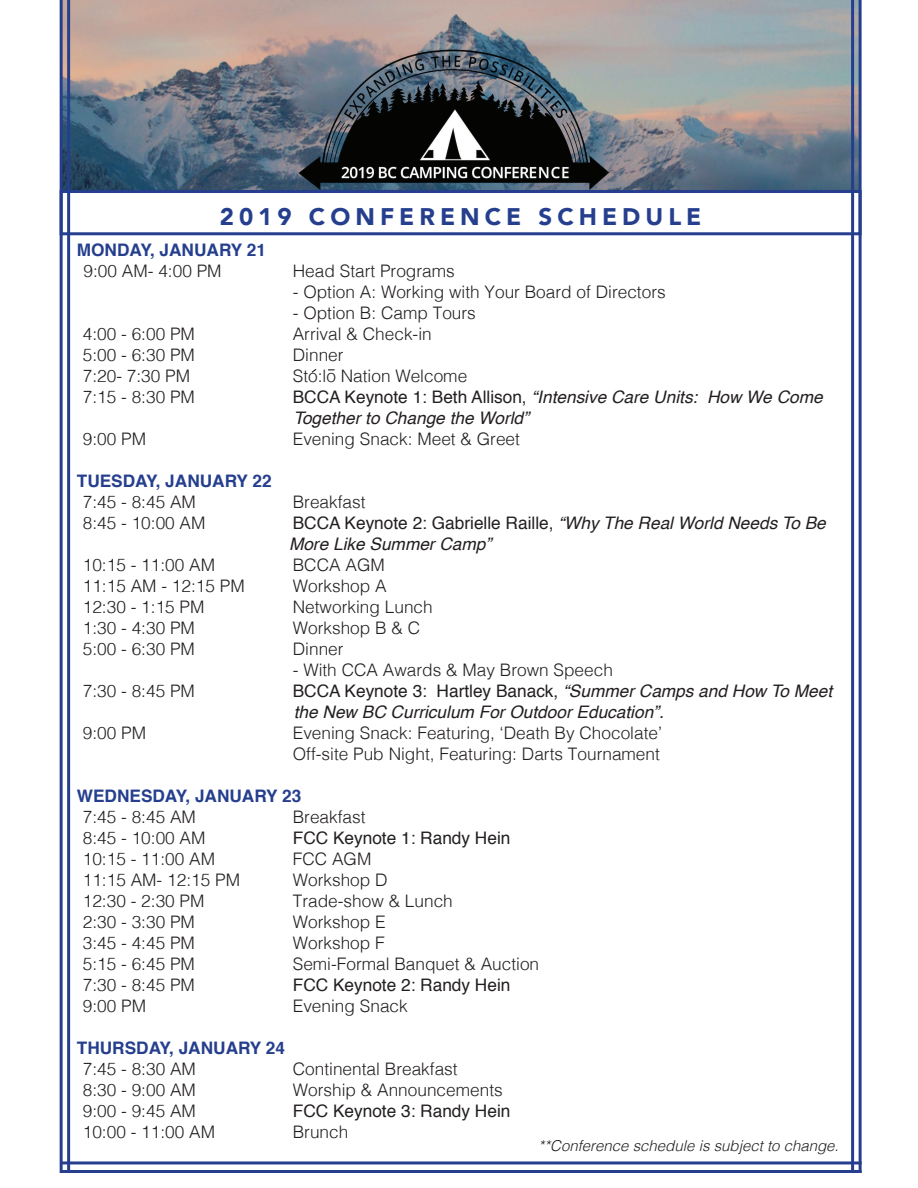
<style>
.page{position:relative;width:918px;height:1188px;background:#fff}
.page>*{position:absolute;margin:0;border:0;box-sizing:border-box;transform-origin:0 0}
.t1{font:900 24px "Avenir";letter-spacing:.21em;color:#253f8e}
.t2{font:300 17.25px/21px "Helvetica";color:#231f20}
.t3{font:italic 17.25px/21px "Helvetica";color:#231f20}
.t4{font:700 17.25px "Helvetica";color:#253f8e}
.t5{font:17.25px "Helvetica";color:#231f20}
.t6{font:italic 300 15px "Helvetica";color:#231f20}
.s1{font-style:normal}
</style>
<div class="page">
<img style="left:70px;top:0;width:781px;height:190px">
<svg style="left:304px;top:235px;width:221px;height:1px"></svg>
<div style="left:60px;top:190px;width:802px;height:45px;border:3px solid #253f8e"></div>
<svg style="left:60px;top:0;width:10px;height:1173px"></svg>
<svg style="left:851px;top:0;width:11px;height:1170px"></svg>
<hr style="left:62px;top:1170px;width:800px;height:3px;background:#253f8e">
<hr style="left:62px;top:1161px;width:800px;height:3px;background:#253f8e">
<h1 class="t1" style="left:220px;top:196px;width:483px">2019 CONFERENCE SCHEDULE</h1>
<p class="t4" style="left:77px;top:236px;width:191px">MONDAY, JANUARY 21</p>
<p class="t2" style="left:84px;top:259px;width:140px">9:00 AM- 4:00 PM</p>
<p class="t2" style="left:293px;top:259px;width:163px">Head Start Programs</p>
<p class="t2" style="left:293px;top:280px;width:374px">- Option A: Working with Your Board of Directors</p>
<p class="t2" style="left:293px;top:301px;width:185px">- Option B: Camp Tours</p>
<p class="t2" style="left:83px;top:322px;width:114px">4:00 - 6:00 PM</p>
<p class="t2" style="left:293px;top:322px;width:140px">Arrival &amp; Check-in</p>
<p class="t2" style="left:83px;top:343px;width:114px">5:00 - 6:30 PM</p>
<p class="t2" style="left:293px;top:343px;width:52px">Dinner</p>
<p class="t2" style="left:83px;top:364px;width:109px">7:20- 7:30 PM</p>
<p class="t2" style="left:293px;top:364px;width:176px">Sto:lo Nation Welcome</p>
<p class="t2" style="left:83px;top:385px;width:114px">7:15 - 8:30 PM</p>
<p class="t3" style="left:293px;top:387px;width:531px"><span class="s1">BCCA Keynote 1: Beth Allison,</span> “Intensive Care Units: How We Come<br>Together to Change the World”</p>
<p class="t2" style="left:83px;top:427px;width:65px">9:00 PM</p>
<p class="t2" style="left:293px;top:427px;width:229px">Evening Snack: Meet &amp; Greet</p>
<p class="t4" style="left:77px;top:467px;width:196px">TUESDAY, JANUARY 22</p>
<p class="t2" style="left:83px;top:490px;width:115px">7:45 - 8:45 AM</p>
<p class="t2" style="left:293px;top:490px;width:74px">Breakfast</p>
<p class="t2" style="left:83px;top:511px;width:124px">8:45 - 10:00 AM</p>
<p class="t3" style="left:289px;top:513px;width:538px"><span class="s1">BCCA Keynote 2: Gabrielle Raille,</span> “Why The Real World Needs To Be<br>More Like Summer Camp”</p>
<p class="t2" style="left:83px;top:553px;width:134px">10:15 - 11:00 AM</p>
<p class="t2" style="left:293px;top:553px;width:94px">BCCA AGM</p>
<p class="t2" style="left:83px;top:574px;width:164px">11:15 AM - 12:15 PM</p>
<p class="t2" style="left:293px;top:574px;width:95px">Workshop A</p>
<p class="t2" style="left:83px;top:595px;width:123px">12:30 - 1:15 PM</p>
<p class="t2" style="left:293px;top:595px;width:141px">Networking Lunch</p>
<p class="t2" style="left:83px;top:616px;width:114px">1:30 - 4:30 PM</p>
<p class="t2" style="left:293px;top:616px;width:129px">Workshop B &amp; C</p>
<p class="t2" style="left:83px;top:637px;width:114px">5:00 - 6:30 PM</p>
<p class="t2" style="left:293px;top:637px;width:52px">Dinner</p>
<p class="t2" style="left:293px;top:658px;width:322px">- With CCA Awards &amp; May Brown Speech</p>
<p class="t2" style="left:83px;top:679px;width:114px">7:30 - 8:45 PM</p>
<p class="t3" style="left:293px;top:681px;width:541px"><span class="s1">BCCA Keynote 3: Hartley Banack,</span> “Summer Camps and How To Meet the New BC Curriculum For Outdoor Education”.</p>
<p class="t2" style="left:83px;top:721px;width:65px">9:00 PM</p>
<p class="t2" style="left:293px;top:721px;width:371px">Evening Snack: Featuring, ‘Death By Chocolate’<br>Off-site Pub Night, Featuring: Darts Tournament</p>
<p class="t4" style="left:77px;top:782px;width:226px">WEDNESDAY, JANUARY 23</p>
<p class="t2" style="left:83px;top:805px;width:115px">7:45 - 8:45 AM</p>
<p class="t2" style="left:293px;top:805px;width:74px">Breakfast</p>
<p class="t2" style="left:83px;top:826px;width:124px">8:45 - 10:00 AM</p>
<p class="t5" style="left:293px;top:824px;width:219px">FCC Keynote 1: Randy Hein</p>
<p class="t2" style="left:83px;top:847px;width:134px">10:15 - 11:00 AM</p>
<p class="t2" style="left:293px;top:847px;width:80px">FCC AGM</p>
<p class="t2" style="left:83px;top:868px;width:159px">11:15 AM- 12:15 PM</p>
<p class="t2" style="left:293px;top:868px;width:96px">Workshop D</p>
<p class="t2" style="left:83px;top:889px;width:123px">12:30 - 2:30 PM</p>
<p class="t2" style="left:293px;top:889px;width:162px">Trade-show &amp; Lunch</p>
<p class="t2" style="left:83px;top:910px;width:114px">2:30 - 3:30 PM</p>
<p class="t2" style="left:293px;top:910px;width:94px">Workshop E</p>
<p class="t2" style="left:83px;top:931px;width:114px">3:45 - 4:45 PM</p>
<p class="t2" style="left:293px;top:931px;width:94px">Workshop F</p>
<p class="t2" style="left:83px;top:952px;width:114px">5:15 - 6:45 PM</p>
<p class="t2" style="left:293px;top:952px;width:248px">Semi-Formal Banquet &amp; Auction</p>
<p class="t2" style="left:83px;top:973px;width:114px">7:30 - 8:45 PM</p>
<p class="t5" style="left:293px;top:971px;width:219px">FCC Keynote 2: Randy Hein</p>
<p class="t2" style="left:83px;top:994px;width:65px">9:00 PM</p>
<p class="t2" style="left:293px;top:994px;width:117px">Evening Snack</p>
<p class="t4" style="left:77px;top:1034px;width:210px">THURSDAY, JANUARY 24</p>
<p class="t2" style="left:83px;top:1057px;width:115px">7:45 - 8:30 AM</p>
<p class="t2" style="left:293px;top:1057px;width:166px">Continental Breakfast</p>
<p class="t2" style="left:83px;top:1078px;width:115px">8:30 - 9:00 AM</p>
<p class="t2" style="left:293px;top:1078px;width:211px">Worship &amp; Announcements</p>
<p class="t2" style="left:83px;top:1099px;width:115px">9:00 - 9:45 AM</p>
<p class="t5" style="left:293px;top:1097px;width:219px">FCC Keynote 3: Randy Hein</p>
<p class="t2" style="left:83px;top:1120px;width:134px">10:00 - 11:00 AM</p>
<p class="t2" style="left:293px;top:1120px;width:57px">Brunch</p>
<p class="t6" style="left:539px;top:1133px;width:302px">**Conference schedule is subject to change.</p>
</div>
